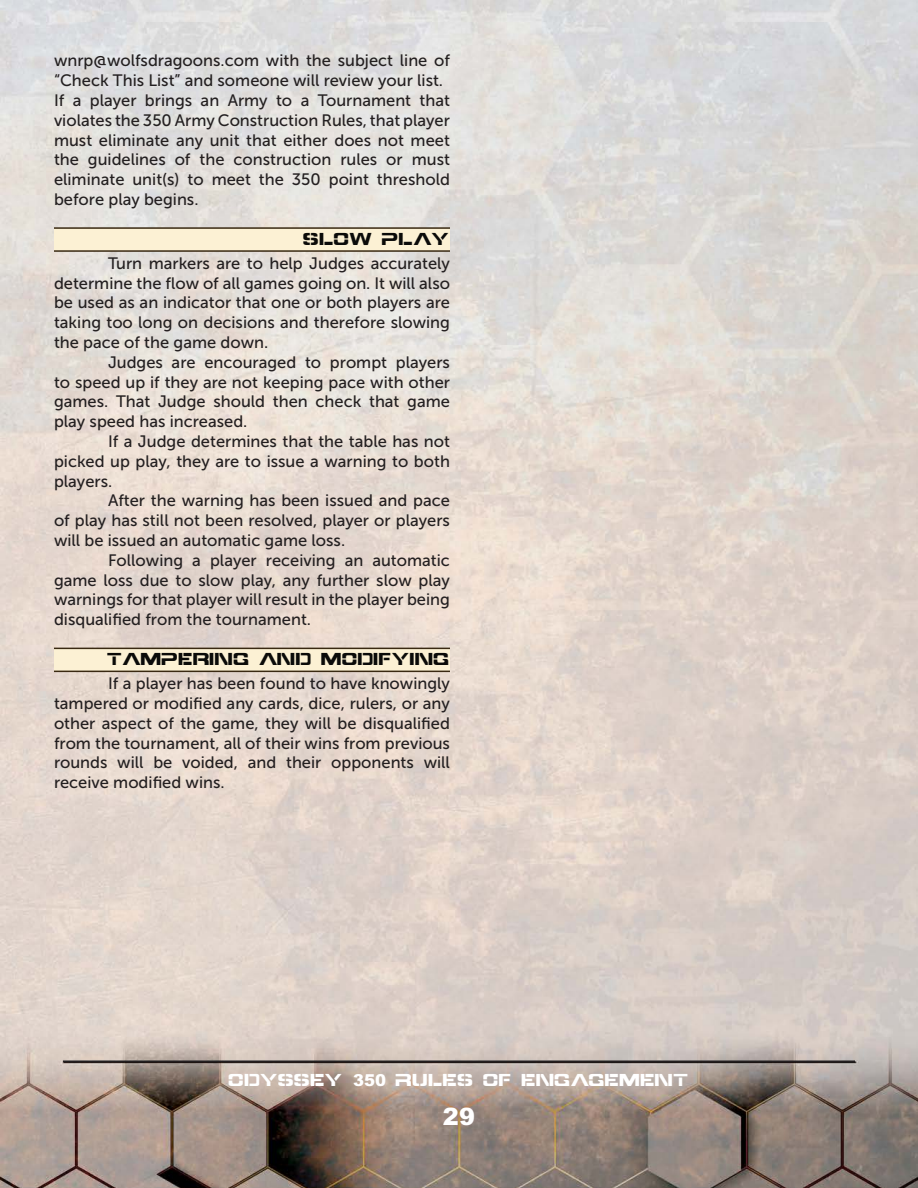
<style>
.page{position:relative;width:918px;height:1188px;background:#fff}
.page>*{position:absolute;margin:0;border:0;box-sizing:border-box;transform-origin:0 0}
.t1{font:24px "Battletech Old Style 2";color:#fff}
.t2{font:16.5px/19.8px "Museo Sans 500";color:#231f20;text-align:justify}
.Tan_Background_minor_heading{font:16.5px "Battletech Old Style 2";color:#0b0b09}
.t3{font:16.5px "Battletech Old Style 2";color:#fff}
</style>
<div class="page">
<img style="left:0;top:0;width:918px;height:1188px">
<hr style="left:63px;top:1060px;width:792px;height:2px;background:#231f20">
<div style="left:54px;top:228px;width:396px;height:23px;background:#fcf1d4"></div>
<hr style="left:54px;top:250px;width:396px;height:2px;background:#392912">
<hr style="left:54px;top:227px;width:396px;height:2px;background:#392912">
<div style="left:54px;top:648px;width:396px;height:23px;background:#fcf1d4"></div>
<hr style="left:54px;top:671px;width:396px;height:1px;background:#392912">
<hr style="left:54px;top:648px;width:396px;height:1px;background:#392912">
<p class="t2" style="left:54px;top:51px;width:397px">wnrp@wolfsdragoons.com with the subject line of “Check This List” and someone will review your list.</p>
<p class="t2" style="left:54px;top:90px;width:398px">If a player brings an Army to a Tournament that violates the 350 Army Construction Rules, that player must eliminate any unit that either does not meet the guidelines of the construction rules or must eliminate unit(s) to meet the 350 point threshold before play begins.</p>
<p class="Tan_Background_minor_heading" style="left:304px;top:232px;width:148px">SLOW PLAY</p>
<p class="t2" style="left:54px;top:253px;width:398px;text-indent:54px">Turn markers are to help Judges accurately determine the flow of all games going on. It will also be used as an indicator that one or both players are taking too long on decisions and therefore slowing the pace of the game down.</p>
<p class="t2" style="left:54px;top:352px;width:398px;text-indent:54px">Judges are encouraged to prompt players to speed up if they are not keeping pace with other games. That Judge should then check that game play speed has increased.</p>
<p class="t2" style="left:54px;top:432px;width:398px;text-indent:54px">If a Judge determines that the table has not picked up play, they are to issue a warning to both players.</p>
<p class="t2" style="left:54px;top:491px;width:398px;text-indent:54px">After the warning has been issued and pace of play has still not been resolved, player or players will be issued an automatic game loss.</p>
<p class="t2" style="left:54px;top:550px;width:397px;text-indent:54px">Following a player receiving an automatic game loss due to slow play, any further slow play warnings for that player will result in the player being disqualified from the tournament.</p>
<p class="Tan_Background_minor_heading" style="left:108px;top:653px;width:344px">TAMPERING AND MODIFYING</p>
<p class="t2" style="left:54px;top:674px;width:398px;text-indent:54px">If a player has been found to have knowingly tampered or modified any cards, dice, rulers, or any other aspect of the game, they will be disqualified from the tournament, all of their wins from previous rounds will be voided, and their opponents will receive modified wins.</p>
<p class="t3" style="left:229px;top:1074px;width:462px">ODYSSEY 350 RULES OF ENGAGEMENT</p>
<h1 class="t1" style="left:443px;top:1107px;width:34px">29</h1>
</div>
